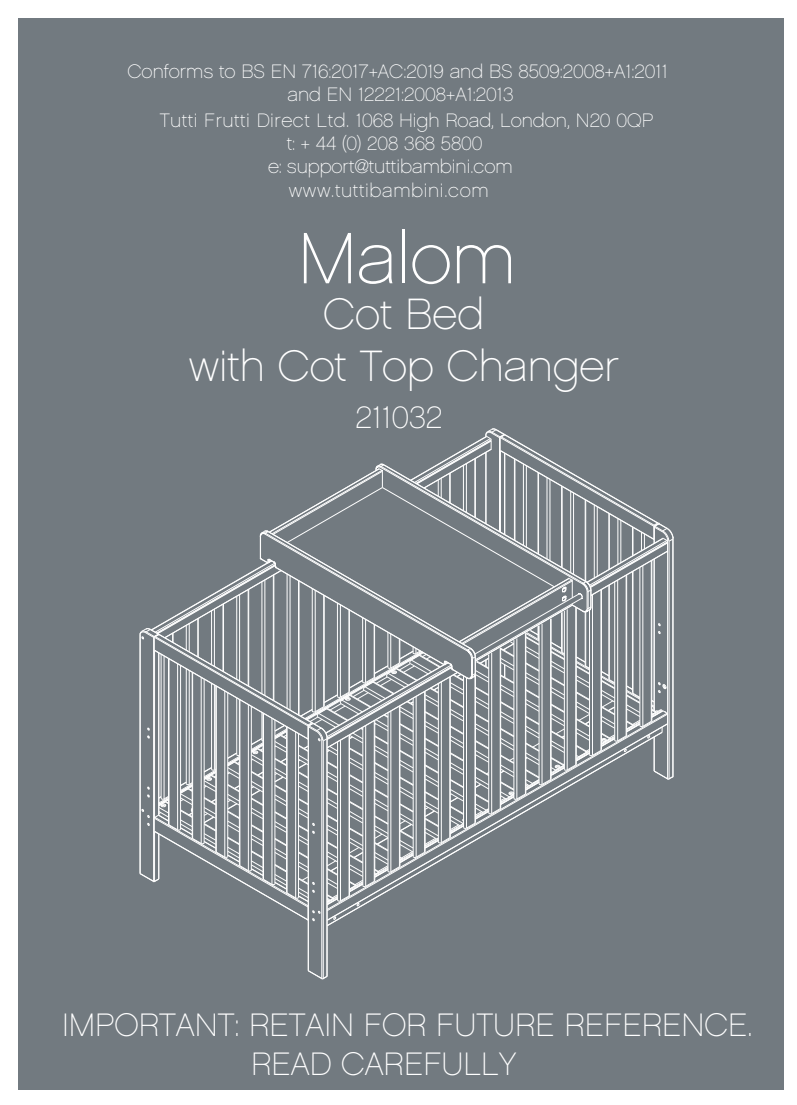
<style>
.page{position:relative;width:797px;height:1105px;background:#fff}
.page>*{position:absolute;margin:0;border:0;box-sizing:border-box;transform-origin:0 0}
.t1{font:72.5px "Chalet Paris Nineteen Sixty";color:#fff}
.t2{font:43.75px/52.5px "Chalet Paris Nineteen Sixty";color:#fff;text-align:center}
.t3{font:32.38px/38.9px "Chalet Paris Nineteen Sixty";color:#fff}
.t4{font:31.25px "Chalet Paris Nineteen Sixty";color:#fff}
.t5{font:19.38px/23.2px "Chalet Paris Nineteen Sixty";color:#fff;text-align:center}
.t6{font:19.38px "Chalet Paris Nineteen Sixty";letter-spacing:.035em;color:#fff}
</style>
<div class="page">
<div style="left:18px;top:18px;width:765px;height:1071px;background:#727a80"></div>
<hr style="left:321px;top:739px;width:1px;height:239px;background:#fff">
<hr style="left:323px;top:741px;width:1px;height:237px;background:#fff">
<hr style="left:326px;top:739px;width:1px;height:237px;background:#fff">
<svg style="left:307px;top:969px;width:21px;height:11px"></svg>
<hr style="left:308px;top:726px;width:1px;height:245px;background:#fff">
<hr style="left:327px;top:737px;width:1px;height:239px;background:#fff">
<svg style="left:139px;top:428px;width:535px;height:494px"></svg>
<p class="t5" style="left:127px;top:59px;width:542px">Conforms to BS EN 716:2017+AC:2019 and BS 8509:2008+A1:2011 and EN 12221:2008+A1:2013</p>
<p class="t5" style="left:160px;top:109px;width:495px">Tutti Frutti Direct Ltd. 1068 High Road, London, N20 0QP</p>
<p class="t5" style="left:287px;top:132px;width:197px">t: + 44 (0) 208 368 5800</p>
<p class="t5" style="left:268px;top:155px;width:246px">e: support@tuttibambini.com</p>
<p class="t6" style="left:289px;top:179px;width:201px">www.tuttibambini.com</p>
<h1 class="t1" style="left:298px;top:216px;width:219px">Malom</h1>
<h2 class="t2" style="left:189px;top:288px;width:431px">Cot Bed<br>with Cot Top Changer</h2>
<h3 class="t4" style="left:355px;top:399px;width:88px">211032</h3>
<h3 class="t3" style="left:251px;top:1006px;width:503px;text-indent:-189px">IMPORTANT: RETAIN FOR FUTURE REFERENCE.<br>READ CAREFULLY</h3>
</div>
